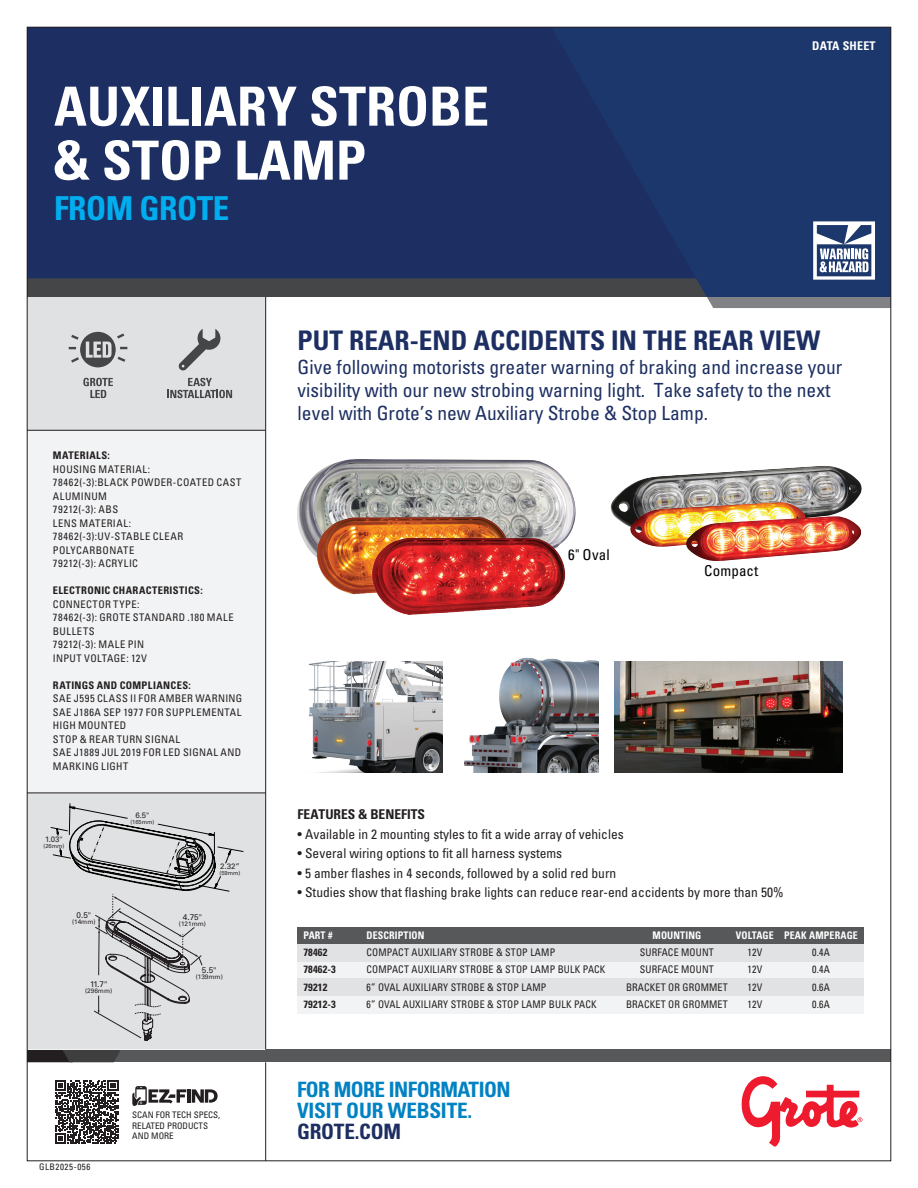
<style>
.page{position:relative;width:918px;height:1188px;background:#fff}
.page>*{position:absolute;margin:0;border:0;box-sizing:border-box;transform-origin:0 0}
.t1{font:700 condensed 54px/54px "Univers LT Std";color:#fff}
.t2{font:700 condensed 33px "Univers LT Std";letter-spacing:-.015em;color:#00aeef}
.t3{font:700 condensed 27px "Univers LT Std";color:#1d2f62}
.t4{font:700 condensed 21.15px/21.1px "Univers LT Std";letter-spacing:-.025em;color:#0082c3}
.t5{font:700 condensed 21.15px "Univers LT Std";letter-spacing:-.01em;color:#1d2f62}
.t6{font:condensed 19.5px/23.4px "Univers LT Std";color:#1d2f62}
.t7{font:condensed 15px "Univers LT Std";letter-spacing:.005em;color:#000}
.t8{font:condensed 13.5px "Univers LT Std";color:#231f20}
.t9{font:700 condensed 13.5px "Univers LT Std";color:#231f20}
.t10{font:700 condensed 12px "Univers LT Std";letter-spacing:.02em;color:#fff}
.t11{font:condensed 10.5px "Univers LT Std";letter-spacing:.025em;color:#231f20;scale:.95 1}
.t12{font:condensed 10.5px/13.5px "Univers LT Std";letter-spacing:.025em;color:#231f20}
.t13{font:condensed 10.5px/13.5px "Univers LT Std";letter-spacing:.045em;color:#231f20}
.t14{font:700 condensed 10.5px "Univers LT Std";letter-spacing:.03em;color:#231f20}
.t15{font:700 condensed 10.5px "Univers LT Std";letter-spacing:.015em;color:#fff;scale:.95 1}
.t16{font:condensed 9px/10.5px "Univers LT Std";color:#231f20}
.t17{font:condensed 9px "Univers LT Std";letter-spacing:.065em;color:#231f20}
.t18{font:8.25px "Univers LT Std";color:#231f20}
.t19{font:7.8px "Univers LT Std";color:#262324}
.t20{font:condensed 7.05px/7.4px "Univers";letter-spacing:.015em;color:#231f20}
.t21{font:700 condensed 7.05px "Univers";letter-spacing:-.015em;color:#231f20}
.t22{font:6.45px "Univers LT Std";color:#231f20}
.t23{font:5.7px "Univers LT Std";color:#262324}
</style>
<div class="page">
<div style="left:266px;top:27px;width:625px;height:270px;background:#1d2f62"></div>
<div style="left:29px;top:29px;width:237px;height:192px;background:#1d2f62"></div>
<div style="left:27px;top:1050px;width:864px;height:12px;background:#57585a"></div>
<svg style="left:29px;top:1050px;width:92px;height:12px"></svg>
<svg style="left:741px;top:1076px;width:121px;height:71px"></svg>
<svg style="left:132px;top:1086px;width:54px;height:20px"></svg>
<hr style="left:187px;top:1089px;width:4px;height:14px;background:#231f20">
<svg style="left:192px;top:1089px;width:26px;height:14px"></svg>
<div style="left:27px;top:297px;width:239px;height:753px;background:#f2f3f4"></div>
<svg style="left:55px;top:1080px;width:63px;height:64px"></svg>
<div style="left:27px;top:793px;width:239px;height:256px;background:#e0e1e3"></div>
<div style="left:27px;top:297px;width:239px;height:133px;background:#e0e1e3"></div>
<hr style="left:27px;top:793px;width:239px;height:1px;background:#231f20">
<svg style="left:69px;top:332px;width:58px;height:35px"></svg>
<svg style="left:83px;top:378px;width:30px;height:20px"></svg>
<svg style="left:167px;top:378px;width:65px;height:20px"></svg>
<svg style="left:178px;top:329px;width:42px;height:42px"></svg>
<div style="left:298px;top:927px;width:566px;height:17px;background:#57585a"></div>
<div style="left:298px;top:944px;width:566px;height:70px;background:#f2f3f4"></div>
<div style="left:298px;top:944px;width:566px;height:17px;background:#e1e2e4"></div>
<div style="left:298px;top:979px;width:566px;height:17px;background:#e1e2e4"></div>
<hr style="left:27px;top:430px;width:239px;height:1px;background:#231f20">
<img style="left:297px;top:459px;width:279px;height:84px">
<img style="left:305px;top:498px;width:217px;height:97px">
<img style="left:362px;top:520px;width:210px;height:95px">
<img style="left:610px;top:466px;width:252px;height:61px">
<img style="left:630px;top:502px;width:176px;height:45px">
<img style="left:686px;top:516px;width:176px;height:45px">
<svg style="left:51px;top:803px;width:193px;height:238px"></svg>
<img style="left:615px;top:662px;width:227px;height:110px">
<img style="left:464px;top:657px;width:135px;height:115px">
<img style="left:308px;top:662px;width:134px;height:110px">
<svg style="left:29px;top:221px;width:860px;height:87px"></svg>
<hr style="left:265px;top:1062px;width:1px;height:99px;background:#231f20">
<hr style="left:265px;top:297px;width:1px;height:753px;background:#231f20">
<h1 class="t1" style="left:54px;top:79px;width:437px">AUXILIARY STROBE &amp; STOP LAMP</h1>
<h2 class="t2" style="left:54px;top:188px;width:177px">FROM GROTE</h2>
<p class="t10" style="left:812px;top:38px;width:65px">DATA SHEET</p>
<p class="t14" style="left:53px;top:449px;width:59px">MATERIALS:</p>
<p class="t13" style="left:53px;top:462px;width:190px">HOUSING MATERIAL:<br>78462(-3):BLACK POWDER-COATED CAST<br>ALUMINUM<br>79212(-3): ABS<br>LENS MATERIAL:<br>78462(-3):UV-STABLE CLEAR<br>POLYCARBONATE<br>79212(-3): ACRYLIC</p>
<p class="t14" style="left:53px;top:584px;width:151px">ELECTRONIC CHARACTERISTICS:</p>
<p class="t12" style="left:53px;top:597px;width:182px">CONNECTOR TYPE:<br>78462(-3): GROTE STANDARD .180 MALE<br>BULLETS<br>79212(-3): MALE PIN<br>INPUT VOLTAGE: 12V</p>
<p class="t14" style="left:53px;top:678px;width:139px">RATINGS AND COMPLIANCES:</p>
<p class="t12" style="left:53px;top:691px;width:191px">SAE J595 CLASS II FOR AMBER WARNING<br>SAE J186A SEP 1977 FOR SUPPLEMENTAL<br>HIGH MOUNTED<br>STOP &amp; REAR TURN SIGNAL<br>SAE J1889 JUL 2019 FOR LED SIGNAL AND<br>MARKING LIGHT</p>
<p class="t19" style="left:45px;top:835px;width:19px">1.03"</p>
<p class="t23" style="left:44px;top:842px;width:22px">(26mm)</p>
<p class="t19" style="left:135px;top:811px;width:16px">6.5"</p>
<p class="t23" style="left:130px;top:818px;width:26px">(165mm)</p>
<p class="t18" style="left:77px;top:910px;width:16px">0.5"</p>
<p class="t22" style="left:72px;top:918px;width:25px">(14mm)</p>
<p class="t18" style="left:90px;top:979px;width:19px">11.7"</p>
<p class="t22" style="left:85px;top:986px;width:29px">(296mm)</p>
<p class="t19" style="left:220px;top:862px;width:21px">2.32”</p>
<p class="t23" style="left:219px;top:869px;width:22px">(59mm)</p>
<p class="t18" style="left:183px;top:912px;width:21px">4.75"</p>
<p class="t22" style="left:179px;top:920px;width:29px">(121mm)</p>
<p class="t18" style="left:202px;top:965px;width:16px">5.5"</p>
<p class="t22" style="left:196px;top:973px;width:29px">(139mm)</p>
<p class="t17" style="left:39px;top:1161px;width:53px">GLB2025-056</p>
<p class="t21" style="left:132px;top:1109px;width:82px">SCAN CODE FOR MORE INFO</p>
<p class="t20" style="left:132px;top:1120px;width:96px">BALAYER LE CODE POUR DE PLUS<br>AMPLES RENSEIGNEMENTS</p>
<p class="t20" style="left:132px;top:1137px;width:79px">ESCANEAR CÓDIGO PARA</p>
<p class="t16" style="left:132px;top:1110px;width:90px">SCAN FOR TECH SPECS,<br>RELATED PRODUCTS<br>AND MORE</p>
<h3 class="t3" style="left:298px;top:324px;width:524px">PUT REAR-END ACCIDENTS IN THE REAR VIEW</h3>
<h3 class="t6" style="left:298px;top:355px;width:546px">Give following motorists greater warning of braking and increase your visibility with our new strobing warning light. Take safety to the next level with Grote’s new Auxiliary Strobe &amp; Stop Lamp.</h3>
<h3 class="t7" style="left:568px;top:545px;width:43px">6" Oval</h3>
<h3 class="t7" style="left:704px;top:561px;width:56px">Compact</h3>
<p class="t9" style="left:298px;top:806px;width:129px">FEATURES &amp; BENEFITS</p>
<p class="t8" style="left:298px;top:826px;width:328px">• Available in 2 mounting styles to fit a wide array of vehicles</p>
<p class="t8" style="left:298px;top:845px;width:266px">• Several wiring options to fit all harness systems</p>
<p class="t8" style="left:298px;top:865px;width:320px">• 5 amber flashes in 4 seconds, followed by a solid red burn</p>
<p class="t8" style="left:298px;top:884px;width:487px">• Studies show that flashing brake lights can reduce rear-end accidents by more than 50%</p>
<p class="t15" style="left:303px;top:929px;width:32px">PART #</p>
<p class="t15" style="left:366px;top:929px;width:63px">DESCRIPTION</p>
<p class="t15" style="left:653px;top:929px;width:53px">MOUNTING</p>
<p class="t15" style="left:736px;top:929px;width:130px">VOLTAGE PEAK AMPERAGE</p>
<p class="t14" style="left:303px;top:946px;width:25px">78462</p>
<p class="t11" style="left:366px;top:946px;width:200px">COMPACT AUXILIARY STROBE &amp; STOP LAMP</p>
<p class="t11" style="left:640px;top:946px;width:79px">SURFACE MOUNT</p>
<p class="t11" style="left:748px;top:946px;width:17px">12V</p>
<p class="t11" style="left:812px;top:946px;width:20px">0.4A</p>
<p class="t14" style="left:303px;top:963px;width:34px">78462-3</p>
<p class="t11" style="left:366px;top:963px;width:253px">COMPACT AUXILIARY STROBE &amp; STOP LAMP BULK PACK</p>
<p class="t11" style="left:640px;top:963px;width:79px">SURFACE MOUNT</p>
<p class="t11" style="left:748px;top:963px;width:17px">12V</p>
<p class="t11" style="left:812px;top:963px;width:20px">0.4A</p>
<p class="t14" style="left:303px;top:980px;width:25px">79212</p>
<p class="t11" style="left:366px;top:980px;width:191px">6” OVAL AUXILIARY STROBE &amp; STOP LAMP</p>
<p class="t11" style="left:626px;top:980px;width:109px">BRACKET OR GROMMET</p>
<p class="t11" style="left:748px;top:980px;width:17px">12V</p>
<p class="t11" style="left:812px;top:980px;width:20px">0.6A</p>
<p class="t14" style="left:303px;top:998px;width:34px">79212-3</p>
<p class="t11" style="left:366px;top:997px;width:244px">6” OVAL AUXILIARY STROBE &amp; STOP LAMP BULK PACK</p>
<p class="t11" style="left:626px;top:997px;width:109px">BRACKET OR GROMMET</p>
<p class="t11" style="left:748px;top:997px;width:17px">12V</p>
<p class="t11" style="left:812px;top:997px;width:20px">0.6A</p>
<h3 class="t4" style="left:297px;top:1079px;width:215px">FOR MORE INFORMATION<br>VISIT OUR WEBSITE.</h3>
<h3 class="t5" style="left:297px;top:1119px;width:106px">GROTE.COM</h3>
</div>
